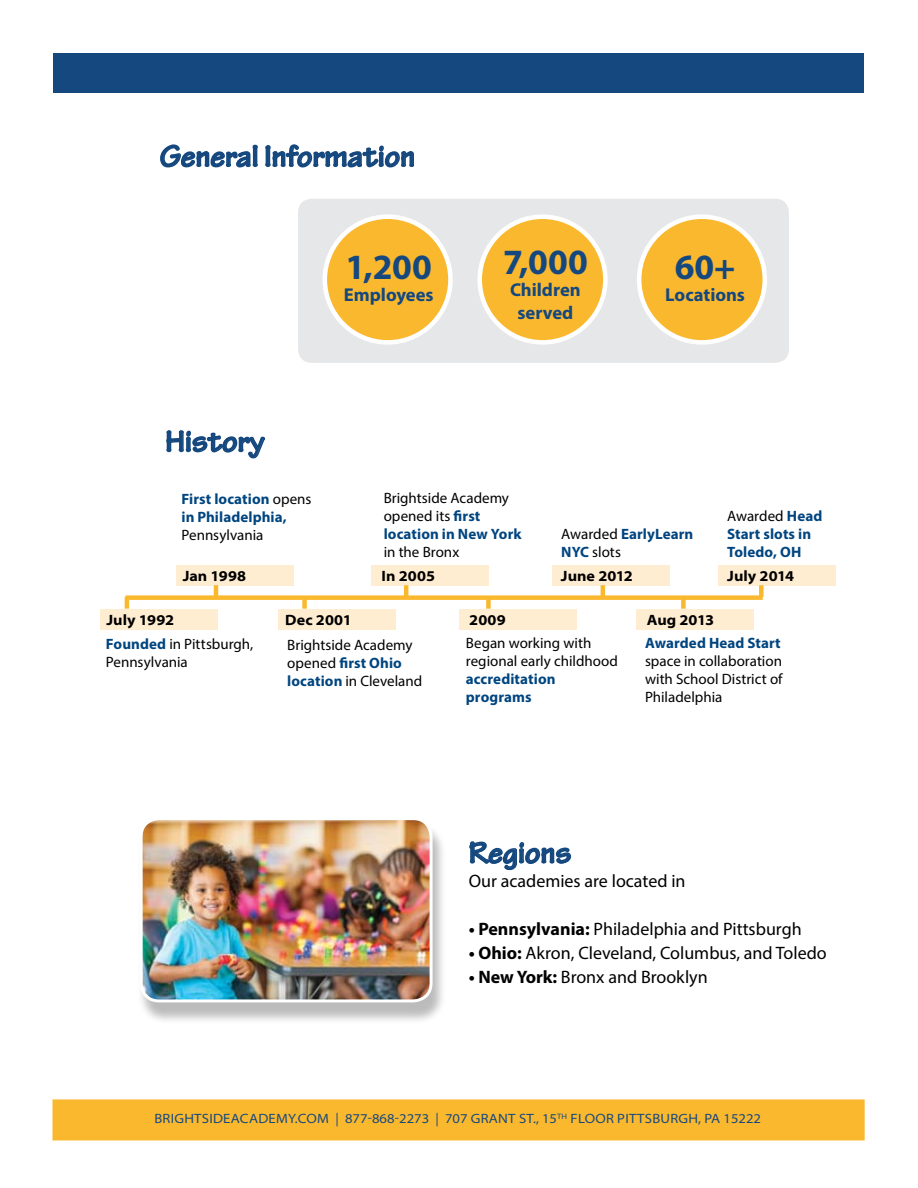
<style>
.page{position:relative;width:918px;height:1188px;background:#fff}
.page>*{position:absolute;margin:0;border:0;box-sizing:border-box;transform-origin:0 0}
.t1{font:700 35.7px "Myriad Pro";letter-spacing:.005em;color:#15487e}
.t2{font:700 31.5px "Tekton Pro";color:#15487e}
.t3{font:700 18.6px/22.4px "Myriad Pro";color:#15487e;text-align:center}
.t4{font:18px "Myriad Pro";color:#000}
.t5{font:15px/18px "Myriad Pro";color:#000}
.t6{font:700 15px/18px "Myriad Pro";letter-spacing:.005em;color:#004580}
.t7{font:700 semi-expanded 15px "Myriad Pro";letter-spacing:.005em;color:#000}
.t8{font:semi-expanded 13.5px "Myriad Pro";letter-spacing:.02em;color:#15487e}
.s1{font-weight:400;color:#000}
.s2{font-weight:700;color:#004580}
.s3{font-weight:700}
</style>
<div class="page">
<div style="left:52px;top:1099px;width:813px;height:41px;background:#fab82f;border:2px solid #fab82f"></div>
<div style="left:53px;top:53px;width:811px;height:40px;background:#15487e"></div>
<div style="left:100px;top:610px;width:117px;height:20px;background:#ffedd1"></div>
<div style="left:279px;top:610px;width:117px;height:20px;background:#ffedd1"></div>
<div style="left:459px;top:610px;width:118px;height:20px;background:#ffedd1"></div>
<div style="left:637px;top:610px;width:117px;height:20px;background:#ffedd1"></div>
<div style="left:176px;top:566px;width:118px;height:20px;background:#ffedd1"></div>
<div style="left:372px;top:566px;width:117px;height:20px;background:#ffedd1"></div>
<div style="left:552px;top:566px;width:118px;height:20px;background:#ffedd1"></div>
<div style="left:719px;top:566px;width:117px;height:20px;background:#ffedd1"></div>
<div style="left:298px;top:199px;width:491px;height:164px;background:#e6e7e8;border-radius:14px"></div>
<svg style="left:469px;top:841px;width:103px;height:30px"></svg>
<div style="left:480px;top:217px;width:125px;height:125px;background:#fab82f;border-radius:50%"></div>
<div style="left:477px;top:214px;width:131px;height:131px;border:5px solid #fff;border-radius:50%"></div>
<div style="left:325px;top:217px;width:125px;height:125px;background:#fab82f;border-radius:50%"></div>
<div style="left:323px;top:214px;width:130px;height:131px;border:5px solid #fff;border-radius:50%"></div>
<div style="left:639px;top:217px;width:126px;height:125px;background:#fab82f;border-radius:50%"></div>
<div style="left:637px;top:214px;width:130px;height:131px;border:5px solid #fff;border-radius:50%"></div>
<svg style="left:160px;top:144px;width:255px;height:24px"></svg>
<div style="left:125px;top:595px;width:638px;height:5px;background:#fab82f"></div>
<hr style="left:125px;top:597px;width:4px;height:12px;background:#fab82f">
<hr style="left:214px;top:585px;width:4px;height:12px;background:#fab82f">
<div style="left:302px;top:597px;width:5px;height:12px;background:#fab82f"></div>
<hr style="left:404px;top:585px;width:4px;height:12px;background:#fab82f">
<div style="left:486px;top:597px;width:5px;height:12px;background:#fab82f"></div>
<hr style="left:601px;top:585px;width:4px;height:12px;background:#fab82f">
<div style="left:681px;top:597px;width:5px;height:12px;background:#fab82f"></div>
<div style="left:759px;top:585px;width:5px;height:12px;background:#fab82f"></div>
<svg style="left:166px;top:430px;width:100px;height:29px"></svg>
<div style="left:138px;top:822px;width:309px;height:202px;background:#000;opacity:.27"></div>
<img style="left:141px;top:821px;width:290px;height:180px">
<div style="left:140px;top:817px;width:293px;height:185px;border:3px solid #fff;border-radius:18px"></div>
<h2 class="t2" style="left:160px;top:138px;width:257px">General Information</h2>
<h2 class="t2" style="left:165px;top:423px;width:101px">History</h2>
<h1 class="t1" style="left:345px;top:243px;width:88px">1,200</h1>
<p class="t3" style="left:344px;top:283px;width:91px">Employees</p>
<h1 class="t1" style="left:503px;top:239px;width:86px">7,000</h1>
<p class="t3" style="left:510px;top:278px;width:72px">Children served</p>
<h1 class="t1" style="left:675px;top:243px;width:62px">60+</h1>
<p class="t3" style="left:665px;top:283px;width:81px">Locations</p>
<p class="t6" style="left:181px;top:489px;width:131px">First location <span class="s1">opens </span>in Philadelphia,</p>
<p class="t5" style="left:181px;top:525px;width:84px">Pennsylvania</p>
<p class="t7" style="left:183px;top:567px;width:65px">Jan 1998</p>
<p class="t7" style="left:106px;top:610px;width:69px">July 1992</p>
<p class="t7" style="left:285px;top:610px;width:68px">Dec 2001</p>
<p class="t5" style="left:384px;top:489px;width:139px">Brightside Academy opened its <span class="s2">first location in New York</span></p>
<p class="t5" style="left:384px;top:543px;width:77px">in the Bronx</p>
<p class="t7" style="left:382px;top:567px;width:55px">In 2005</p>
<p class="t7" style="left:469px;top:610px;width:38px">2009</p>
<p class="t6" style="left:561px;top:525px;width:134px"><span class="s1">Awarded</span> EarlyLearn<br>NYC <span class="s1">slots</span></p>
<p class="t7" style="left:561px;top:567px;width:74px">June 2012</p>
<p class="t7" style="left:647px;top:610px;width:69px">Aug 2013</p>
<p class="t6" style="left:727px;top:506px;width:97px"><span class="s1">Awarded</span> Head<br>Start slots in<br>Toledo, OH</p>
<p class="t7" style="left:727px;top:567px;width:69px">July 2014</p>
<p class="t5" style="left:106px;top:635px;width:149px"><span class="s2">Founded</span> in Pittsburgh,<br>Pennsylvania</p>
<p class="t5" style="left:287px;top:636px;width:136px">Brightside Academy opened <span class="s2">first Ohio location</span> in Cleveland</p>
<p class="t5" style="left:466px;top:634px;width:154px">Began working with regional early childhood</p>
<p class="t6" style="left:466px;top:670px;width:91px">accreditation programs</p>
<p class="t6" style="left:645px;top:634px;width:137px">Awarded Head Start</p>
<p class="t5" style="left:645px;top:652px;width:139px;text-align:justify">space in collaboration with School District of Philadelphia</p>
<h2 class="t2" style="left:469px;top:834px;width:104px">Regions</h2>
<p class="t4" style="left:469px;top:869px;width:218px">Our academies are located in</p>
<p class="t4" style="left:469px;top:917px;width:335px"><span class="s3">• Pennsylvania:</span> Philadelphia and Pittsburgh</p>
<p class="t4" style="left:469px;top:941px;width:360px"><span class="s3">• Ohio:</span> Akron, Cleveland, Columbus, and Toledo</p>
<p class="t4" style="left:469px;top:965px;width:241px"><span class="s3">• New York:</span> Bronx and Brooklyn</p>
<p class="t8" style="left:154px;top:1110px;width:608px">BRIGHTSIDEACADEMY.COM | 877-868-2273 | 707 GRANT ST., 15<sup>TH</sup> FLOOR PITTSBURGH, PA 15222</p>
</div>
